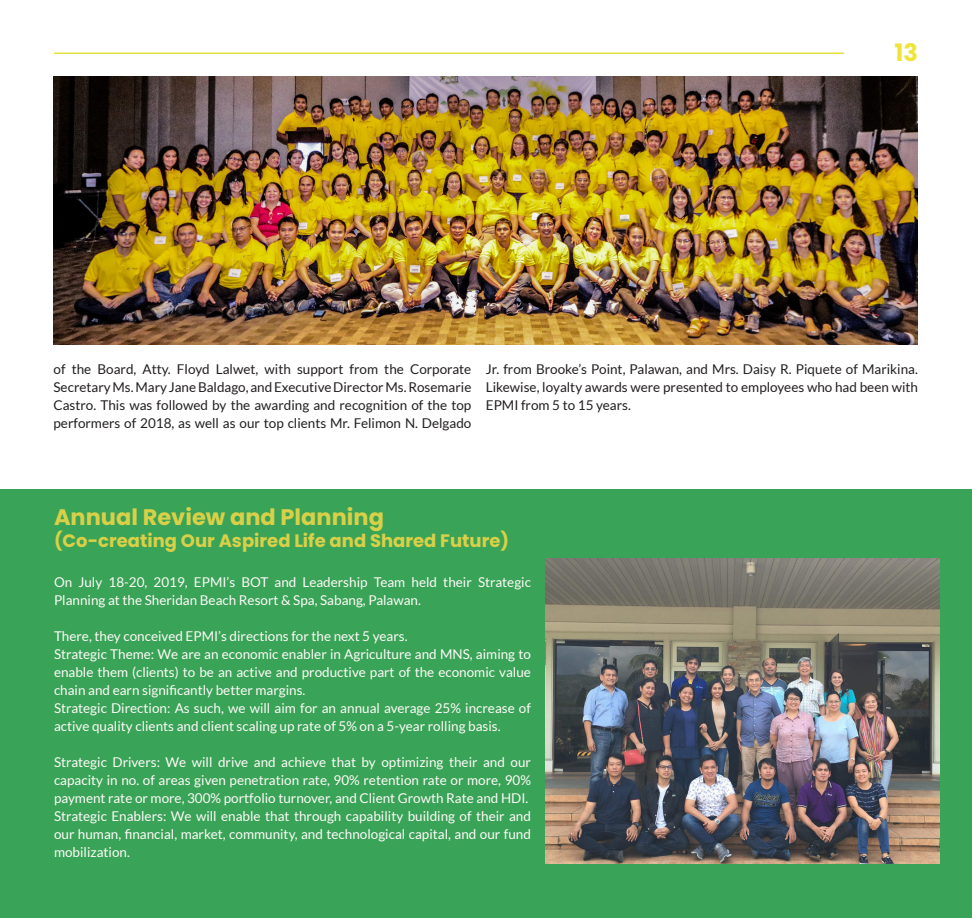
<style>
.page{position:relative;width:972px;height:918px;background:#fff}
.page>*{position:absolute;margin:0;border:0;box-sizing:border-box;transform-origin:0 0}
.t1{font:700 24px "Poppins";color:#eee538}
.t2{font:700 22.5px "Poppins";color:#dad048}
.t3{font:700 18px "Poppins";color:#dad048}
.t4{font:13.5px/18px "Lato";color:#fefaf8;text-align:justify}
.t5{font:13.5px/18px "Lato";color:#231f20;text-align:justify}
</style>
<div class="page">
<div style="left:0;top:489px;width:972px;height:429px;background:#39a357"></div>
<img style="left:54px;top:76px;width:864px;height:268px">
<img style="left:546px;top:559px;width:394px;height:305px">
<hr style="left:54px;top:52px;width:790px;height:2px;background:#e6e13e">
<p class="t1" style="left:894px;top:38px;width:25px">13</p>
<p class="t5" style="left:54px;top:360px;width:419px">of the Board, Atty. Floyd Lalwet, with support from the Corporate Secretary Ms. Mary Jane Baldago, and Executive Director Ms. Rosemarie Castro. This was followed by the awarding and recognition of the top performers of 2018, as well as our top clients Mr. Felimon N. Delgado</p>
<p class="t5" style="left:486px;top:360px;width:434px">Jr. from Brooke’s Point, Palawan, and Mrs. Daisy R. Piquete of Marikina.<br>Likewise, loyalty awards were presented to employees who had been with EPMI from 5 to 15 years.</p>
<p class="t2" style="left:54px;top:504px;width:331px">Annual Review and Planning</p>
<p class="t3" style="left:54px;top:530px;width:457px">(Co-creating Our Aspired Life and Shared Future)</p>
<p class="t4" style="left:54px;top:573px;width:479px">On July 18-20, 2019, EPMI’s BOT and Leadership Team held their Strategic<br>Planning at the Sheridan Beach Resort &amp; Spa, Sabang, Palawan.</p>
<p class="t4" style="left:54px;top:627px;width:355px">There, they conceived EPMI’s directions for the next 5 years.</p>
<p class="t4" style="left:54px;top:645px;width:479px">Strategic Theme: We are an economic enabler in Agriculture and MNS, aiming to enable them (clients) to be an active and productive part of the economic value chain and earn significantly better margins.</p>
<p class="t4" style="left:54px;top:699px;width:479px">Strategic Direction: As such, we will aim for an annual average 25% increase of active quality clients and client scaling up rate of 5% on a 5-year rolling basis.</p>
<p class="t4" style="left:54px;top:753px;width:479px">Strategic Drivers: We will drive and achieve that by optimizing their and our capacity in no. of areas given penetration rate, 90% retention rate or more, 90% payment rate or more, 300% portfolio turnover, and Client Growth Rate and HDI.</p>
<p class="t4" style="left:54px;top:807px;width:479px">Strategic Enablers: We will enable that through capability building of their and our human, financial, market, community, and technological capital, and our fund mobilization.</p>
</div>
